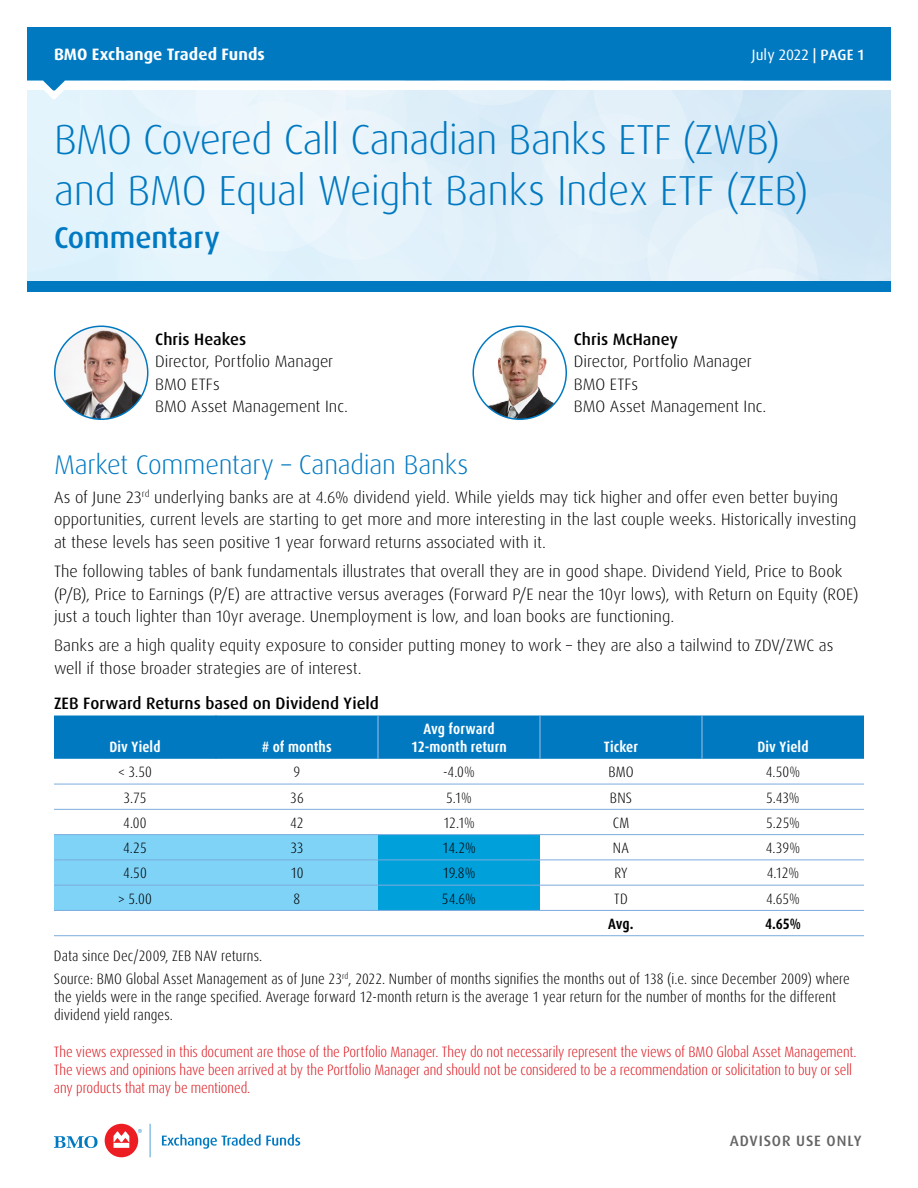
<style>
.page{position:relative;width:918px;height:1188px;background:#fff}
.page>*{position:absolute;margin:0;border:0;box-sizing:border-box;transform-origin:0 0}
.Document_Title__H1{font:300 42px/50.4px "Dax Pro";letter-spacing:-.015em;color:#0079c1}
.Document_Subtitle__H{font:500 30px "Dax Pro";color:#0079c1}
.Heading__H2{font:300 27px "Dax Pro";letter-spacing:-.005em;color:#0079c1}
.Manager_Names{font:300 16.5px/22.5px "Dax Pro";color:#000}
.t1{font:500 16.5px "Dax Pro";color:#000}
.Header_text{font:700 16.5px "Dax Pro";letter-spacing:.005em;color:#fff}
.Notes__P{font:300 condensed 15px/18px "Dax Pro";letter-spacing:.01em;color:#000}
.t2{font:300 condensed 15px/18px "Dax Pro";letter-spacing:-.005em;color:#db1a21}
.Cell_Content_-_Centr{font:300 condensed 15px "Dax Pro";letter-spacing:.005em;color:#000}
.Column_Heading_-_Cen{font:700 condensed 15px/18px "Dax Pro";letter-spacing:.01em;color:#fff;text-align:center}
.Header_text_-_date{font:15px "Dax Pro";letter-spacing:.005em;color:#fff}
.t3{font:500 15px "Dax Pro";letter-spacing:.06em;color:#636466}
.Cell_Content_-_Centr-2{font:700 condensed 15px "Dax Pro";color:#000}
.s1{font-weight:500}
</style>
<div class="page">
<div style="left:27px;top:27px;width:864px;height:54px;background:#0079c1"></div>
<div style="left:27px;top:281px;width:864px;height:11px;background:#0079c1"></div>
<svg style="left:27px;top:80px;width:864px;height:201px;background:#e1f0f9"></svg>
<svg style="left:162px;top:1134px;width:138px;height:15px"></svg>
<svg style="left:54px;top:1136px;width:44px;height:12px"></svg>
<svg style="left:138px;top:1129px;width:4px;height:4px"></svg>
<div style="left:105px;top:1124px;width:33px;height:33px;background:#ed1d24;border-radius:50%"></div>
<svg style="left:114px;top:1131px;width:15px;height:17px"></svg>
<svg style="left:150px;top:1124px;width:1px;height:33px"></svg>
<img style="left:55px;top:326px;width:93px;height:93px;border-radius:46px">
<div style="left:54px;top:326px;width:94px;height:94px;border:2px solid #0079c1;border-radius:50%"></div>
<img style="left:475px;top:330px;width:91px;height:89px">
<div style="left:472px;top:326px;width:95px;height:94px;border:2px solid #0079c1;border-radius:50%"></div>
<div style="left:54px;top:716px;width:810px;height:43px;background:#0079c1"></div>
<svg style="left:54px;top:835px;width:486px;height:75px;background:#54c1ed"></svg>
<hr style="left:378px;top:716px;width:1px;height:43px;background:#a1c1e6">
<hr style="left:540px;top:716px;width:1px;height:43px;background:#a1c1e6">
<hr style="left:702px;top:716px;width:1px;height:43px;background:#a1c1e6">
<hr style="left:216px;top:716px;width:1px;height:43px;background:#0079c1">
<hr style="left:54px;top:784px;width:162px;height:1px;background:#7cacdc">
<hr style="left:216px;top:784px;width:162px;height:1px;background:#7cacdc">
<hr style="left:378px;top:784px;width:162px;height:1px;background:#7cacdc">
<hr style="left:540px;top:784px;width:162px;height:1px;background:#7cacdc">
<hr style="left:702px;top:784px;width:162px;height:1px;background:#7cacdc">
<hr style="left:54px;top:809px;width:162px;height:1px;background:#7cacdc">
<hr style="left:216px;top:809px;width:162px;height:1px;background:#7cacdc">
<hr style="left:378px;top:809px;width:162px;height:1px;background:#7cacdc">
<hr style="left:540px;top:809px;width:162px;height:1px;background:#7cacdc">
<hr style="left:702px;top:809px;width:162px;height:1px;background:#7cacdc">
<hr style="left:54px;top:834px;width:162px;height:1px;background:#7cacdc">
<hr style="left:216px;top:834px;width:162px;height:1px;background:#7cacdc">
<hr style="left:378px;top:834px;width:162px;height:1px;background:#7cacdc">
<hr style="left:540px;top:834px;width:162px;height:1px;background:#7cacdc">
<hr style="left:702px;top:834px;width:162px;height:1px;background:#7cacdc">
<hr style="left:54px;top:860px;width:162px;height:1px;background:#7cacdc">
<hr style="left:216px;top:860px;width:162px;height:1px;background:#7cacdc">
<hr style="left:378px;top:860px;width:162px;height:1px;background:#7cacdc">
<hr style="left:540px;top:860px;width:162px;height:1px;background:#7cacdc">
<hr style="left:702px;top:860px;width:162px;height:1px;background:#7cacdc">
<hr style="left:54px;top:885px;width:162px;height:1px;background:#7cacdc">
<hr style="left:216px;top:885px;width:162px;height:1px;background:#7cacdc">
<hr style="left:378px;top:885px;width:162px;height:1px;background:#7cacdc">
<hr style="left:540px;top:885px;width:162px;height:1px;background:#7cacdc">
<hr style="left:702px;top:885px;width:162px;height:1px;background:#7cacdc">
<hr style="left:54px;top:910px;width:162px;height:1px;background:#7cacdc">
<hr style="left:216px;top:910px;width:162px;height:1px;background:#7cacdc">
<hr style="left:378px;top:910px;width:162px;height:1px;background:#7cacdc">
<hr style="left:540px;top:910px;width:162px;height:1px;background:#7cacdc">
<hr style="left:702px;top:910px;width:162px;height:1px;background:#7cacdc">
<hr style="left:54px;top:935px;width:162px;height:1px;background:#7cacdc">
<hr style="left:216px;top:935px;width:162px;height:1px;background:#7cacdc">
<hr style="left:378px;top:935px;width:162px;height:1px;background:#7cacdc">
<hr style="left:540px;top:935px;width:162px;height:1px;background:#7cacdc">
<hr style="left:702px;top:935px;width:162px;height:1px;background:#7cacdc">
<p class="Header_text" style="left:54px;top:44px;width:212px">BMO Exchange Traded Funds</p>
<p class="Header_text_-_date" style="left:752px;top:46px;width:114px">July 2022 <span class="s1">| PAGE 1</span></p>
<h1 class="Document_Title__H1" style="left:54px;top:115px;width:756px">BMO Covered Call Canadian Banks ETF (ZWB) and BMO Equal Weight Banks Index ETF (ZEB)</h1>
<h1 class="Document_Subtitle__H" style="left:54px;top:218px;width:167px">Commentary</h1>
<p class="Manager_Names" style="left:155px;top:328px;width:194px"><span class="s1">Chris Heakes<br></span>Director, Portfolio Manager<br>BMO ETFs<br>BMO Asset Management Inc.</p>
<p class="Manager_Names" style="left:574px;top:328px;width:194px"><span class="s1">Chris McHaney<br></span>Director, Portfolio Manager<br>BMO ETFs<br>BMO Asset Management Inc.</p>
<h2 class="Heading__H2" style="left:54px;top:447px;width:416px">Market Commentary – Canadian Banks</h2>
<p class="Manager_Names" style="left:54px;top:486px;width:804px">As of June 23<sup>rd</sup> underlying banks are at 4.6% dividend yield. While yields may tick higher and offer even better buying opportunities, current levels are starting to get more and more interesting in the last couple weeks. Historically investing at these levels has seen positive 1 year forward returns associated with it.</p>
<p class="Manager_Names" style="left:54px;top:560px;width:806px">The following tables of bank fundamentals illustrates that overall they are in good shape. Dividend Yield, Price to Book (P/B), Price to Earnings (P/E) are attractive versus averages (Forward P/E near the 10yr lows), with Return on Equity (ROE) just a touch lighter than 10yr average. Unemployment is low, and loan books are functioning.</p>
<p class="Manager_Names" style="left:54px;top:635px;width:781px">Banks are a high quality equity exposure to consider putting money to work – they are also a tailwind to ZDV/ZWC as well if those broader strategies are of interest.</p>
<h3 class="t1" style="left:54px;top:692px;width:327px">ZEB Forward Returns based on Dividend Yield</h3>
<p class="Column_Heading_-_Cen" style="left:109px;top:738px;width:53px">Div Yield</p>
<p class="Column_Heading_-_Cen" style="left:262px;top:738px;width:71px"># of months</p>
<p class="Column_Heading_-_Cen" style="left:411px;top:720px;width:97px">Avg forward<br>12-month return</p>
<p class="Column_Heading_-_Cen" style="left:604px;top:738px;width:36px">Ticker</p>
<p class="Column_Heading_-_Cen" style="left:757px;top:738px;width:53px">Div Yield</p>
<p class="Cell_Content_-_Centr" style="left:118px;top:762px;width:35px">&lt; 3.50</p>
<p class="Cell_Content_-_Centr" style="left:294px;top:762px;width:8px">9</p>
<p class="Cell_Content_-_Centr" style="left:443px;top:762px;width:33px">-4.0%</p>
<p class="Cell_Content_-_Centr" style="left:608px;top:762px;width:27px">BMO</p>
<p class="Cell_Content_-_Centr" style="left:766px;top:762px;width:36px">4.50%</p>
<p class="Cell_Content_-_Centr" style="left:124px;top:788px;width:24px">3.75</p>
<p class="Cell_Content_-_Centr" style="left:290px;top:788px;width:15px">36</p>
<p class="Cell_Content_-_Centr" style="left:446px;top:788px;width:27px">5.1%</p>
<p class="Cell_Content_-_Centr" style="left:610px;top:788px;width:24px">BNS</p>
<p class="Cell_Content_-_Centr" style="left:766px;top:788px;width:35px">5.43%</p>
<p class="Cell_Content_-_Centr" style="left:123px;top:813px;width:25px">4.00</p>
<p class="Cell_Content_-_Centr" style="left:290px;top:813px;width:15px">42</p>
<p class="Cell_Content_-_Centr" style="left:443px;top:813px;width:34px">12.1%</p>
<p class="Cell_Content_-_Centr" style="left:613px;top:813px;width:18px">CM</p>
<p class="Cell_Content_-_Centr" style="left:766px;top:813px;width:36px">5.25%</p>
<p class="Cell_Content_-_Centr" style="left:123px;top:838px;width:25px">4.25</p>
<p class="Cell_Content_-_Centr" style="left:290px;top:838px;width:15px">33</p>
<p class="Cell_Content_-_Centr" style="left:442px;top:838px;width:35px">14.2%</p>
<p class="Cell_Content_-_Centr" style="left:613px;top:838px;width:18px">NA</p>
<p class="Cell_Content_-_Centr" style="left:766px;top:838px;width:36px">4.39%</p>
<p class="Cell_Content_-_Centr" style="left:123px;top:864px;width:25px">4.50</p>
<p class="Cell_Content_-_Centr" style="left:290px;top:864px;width:15px">10</p>
<p class="Cell_Content_-_Centr" style="left:443px;top:864px;width:34px">19.8%</p>
<p class="Cell_Content_-_Centr" style="left:614px;top:864px;width:15px">RY</p>
<p class="Cell_Content_-_Centr" style="left:767px;top:864px;width:34px">4.12%</p>
<p class="Cell_Content_-_Centr" style="left:118px;top:889px;width:35px">&gt; 5.00</p>
<p class="Cell_Content_-_Centr" style="left:294px;top:889px;width:8px">8</p>
<p class="Cell_Content_-_Centr" style="left:442px;top:889px;width:36px">54.6%</p>
<p class="Cell_Content_-_Centr" style="left:614px;top:889px;width:15px">TD</p>
<p class="Cell_Content_-_Centr" style="left:766px;top:889px;width:35px">4.65%</p>
<p class="Cell_Content_-_Centr-2" style="left:608px;top:914px;width:27px">Avg.</p>
<p class="Cell_Content_-_Centr-2" style="left:765px;top:914px;width:37px">4.65%</p>
<p class="Notes__P" style="left:54px;top:947px;width:210px">Data since Dec/2009, ZEB NAV returns.</p>
<p class="Notes__P" style="left:54px;top:970px;width:797px">Source: BMO Global Asset Management as of June 23<sup>rd</sup>, 2022. Number of months signifies the months out of 138 (i.e. since December 2009) where the yields were in the range specified. Average forward 12-month return is the average 1 year return for the number of months for the different dividend yield ranges.</p>
<p class="t2" style="left:54px;top:1043px;width:804px">The views expressed in this document are those of the Portfolio Manager. They do not necessarily represent the views of BMO Global Asset Management.<br>The views and opinions have been arrived at by the Portfolio Manager and should not be considered to be a recommendation or solicitation to buy or sell any products that may be mentioned.</p>
<p class="t3" style="left:730px;top:1131px;width:133px">ADVISOR USE ONLY</p>
</div>
